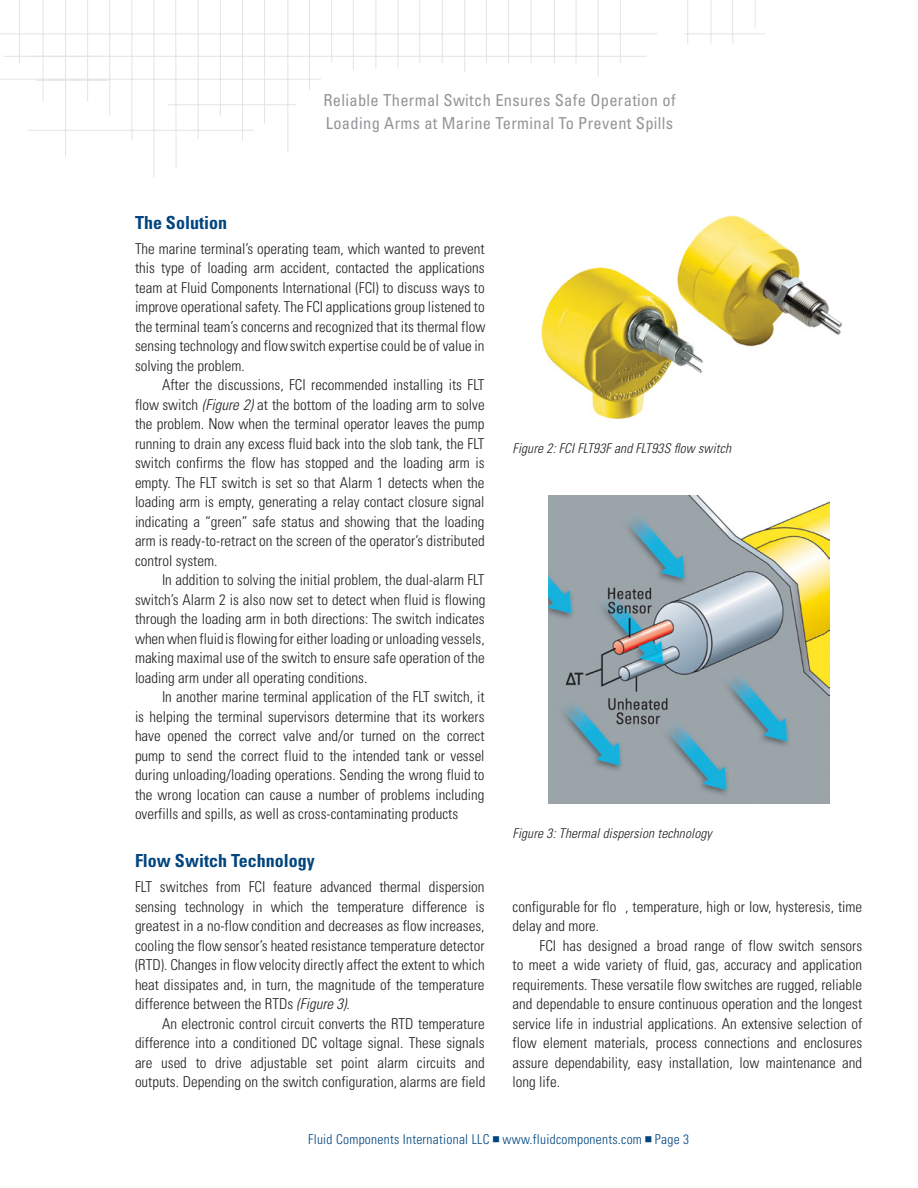
<style>
.page{position:relative;width:918px;height:1188px;background:#fff}
.page>*{position:absolute;margin:0;border:0;box-sizing:border-box;transform-origin:0 0}
.Subhead{font:700 condensed 18px "Univers LT Std";color:#01457f}
.Title_-_page_header{font:condensed 16.5px "Univers LT Std";letter-spacing:.02em;color:#939598}
.Text{font:300 condensed 15px/19.5px "Univers LT Std";color:#231f20;text-align:justify}
.Text_-_first_paragra{font:300 condensed 15px/19.5px "Univers LT Std";color:#231f20;text-align:justify}
.t1{font:italic 300 condensed 13.5px "Univers LT Std";letter-spacing:.01em;color:#231f20}
.Text-2{font:300 condensed 13.5px "Univers LT Std";letter-spacing:.02em;color:#01457f}
.s1{font-style:italic}
</style>
<div class="page">
<svg style="left:0;top:0;width:765px;height:177px"></svg>
<img style="left:541px;top:215px;width:302px;height:204px">
<img style="left:549px;top:495px;width:281px;height:309px">
<p class="Title_-_page_header" style="left:323px;top:90px;width:354px">Reliable Thermal Switch Ensures Safe Operation of</p>
<p class="Title_-_page_header" style="left:326px;top:112px;width:349px">Loading Arms at Marine Terminal To Prevent Spills</p>
<p class="Subhead" style="left:135px;top:212px;width:94px">The Solution</p>
<p class="Text_-_first_paragra" style="left:135px;top:239px;width:352px">The marine terminal’s operating team, which wanted to prevent this type of loading arm accident, contacted the applications team at Fluid Components International (FCI) to discuss ways to improve operational safety. The FCI applications group listened to the terminal team’s concerns and recognized that its thermal flow sensing technology and flow switch expertise could be of value in solving the problem.</p>
<p class="Text" style="left:135px;top:375px;width:351px;text-indent:27px">After the discussions, FCI recommended installing its FLT flow switch <span class="s1">(Figure 2)</span> at the bottom of the loading arm to solve the problem. Now when the terminal operator leaves the pump running to drain any excess fluid back into the slob tank, the FLT switch confirms the flow has stopped and the loading arm is empty. The FLT switch is set so that Alarm 1 detects when the loading arm is empty, generating a relay contact closure signal indicating a “green” safe status and showing that the loading arm is ready-to-retract on the screen of the operator’s distributed control system.</p>
<p class="Text" style="left:135px;top:570px;width:352px;text-indent:27px">In addition to solving the initial problem, the dual-alarm FLT switch’s Alarm 2 is also now set to detect when fluid is flowing through the loading arm in both directions: The switch indicates when when fluidis flowingfor either loading or unloading vessels, making maximal use of the switch to ensure safe operation of the loading arm under all operating conditions.</p>
<p class="Text" style="left:135px;top:687px;width:351px;text-indent:27px">In another marine terminal application of the FLT switch, it is helping the terminal supervisors determine that its workers have opened the correct valve and/or turned on the correct pump to send the correct fluid to the intended tank or vessel during unloading/loading operations. Sending the wrong fluid to the wrong location can cause a number of problems including overfills and spills, as well as cross-contaminating products</p>
<p class="Subhead" style="left:135px;top:850px;width:181px">Flow Switch Technology</p>
<p class="Text_-_first_paragra" style="left:135px;top:877px;width:351px">FLT switches from FCI feature advanced thermal dispersion sensing technology in which the temperature difference is greatest in a no-flow condition and decreases as flow increases, cooling the flow sensor’s heated resistance temperature detector (RTD). Changes in flow velocity directly affect the extent to which heat dissipates and, in turn, the magnitude of the temperature difference between the RTDs <span class="s1">(Figure 3)</span>.</p>
<p class="Text" style="left:135px;top:1014px;width:352px;text-indent:27px">An electronic control circuit converts the RTD temperature difference into a conditioned DC voltage signal. These signals are used to drive adjustable set point alarm circuits and outputs. Depending on the switch configuration, alarms are field</p>
<p class="t1" style="left:513px;top:440px;width:220px">Figure 2: FCI FLT93F and FLT93S flow switch</p>
<p class="t1" style="left:513px;top:825px;width:201px">Figure 3: Thermal dispersion technology</p>
<p class="Text" style="left:513px;top:897px;width:351px">configurable for flo , temperature, high or low, hysteresis, time delay and more.</p>
<p class="Text" style="left:513px;top:936px;width:351px;text-indent:27px">FCI has designed a broad range of flow switch sensors to meet a wide variety of fluid, gas, accuracy and application requirements. These versatile flow switches are rugged, reliable and dependable to ensure continuous operation and the longest service life in industrial applications. An extensive selection of flow element materials, process connections and enclosures assure dependability, easy installation, low maintenance and long life.</p>
<p class="Text-2" style="left:308px;top:1131px;width:382px">Fluid Components International LLC www.fluidcomponents.com Page 3</p>
</div>
